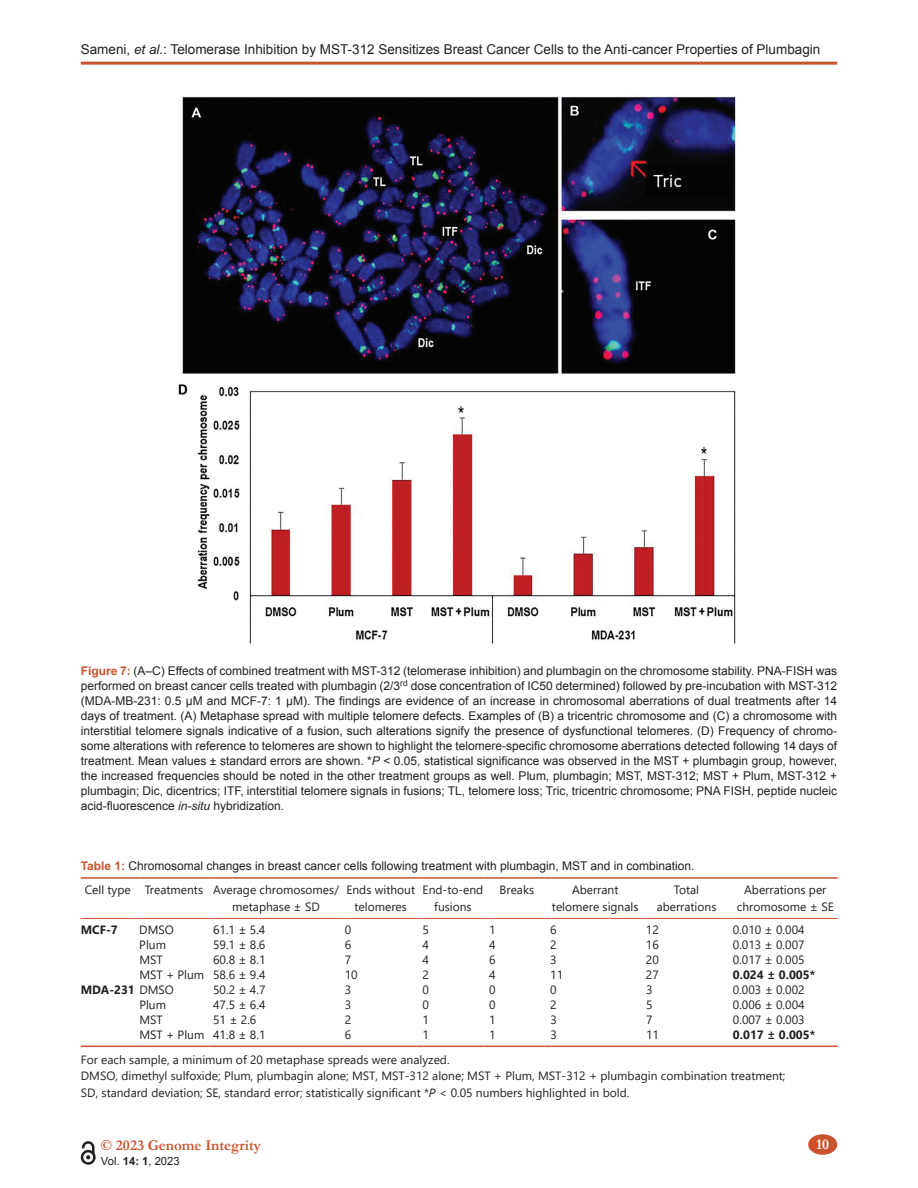
<style>
.page{position:relative;width:918px;height:1188px;background:#fff}
.page>*{position:absolute;margin:0;border:0;box-sizing:border-box;transform-origin:0 0}
.t1{font:700 15px "Garamond";color:#ca522c}
.t2{font:700 15px "Garamond";color:#fff}
.t3{font:13.5px "Arial";color:#231f20}
.t4{font:12px/15px "Arial";color:#231f20;text-align:justify}
.t5{font:12px/17.2px "Segoe UI";color:#231f20;text-align:center}
.t6{font:700 12px "Segoe UI";color:#231f20}
.t7{font:11.25px "Arial";color:#231f20}
.s1{font-style:italic}
.s2{font-weight:700;color:#ca522c}
.s3{font-weight:400}
.s4{font-weight:700}
</style>
<div class="page">
<hr style="left:81px;top:62px;width:756px;height:3px;background:#ca522c">
<svg style="left:81px;top:1141px;width:15px;height:24px"></svg>
<div style="left:808px;top:1134px;width:29px;height:21px;background:#ca522c;border-radius:50%"></div>
<img style="left:178px;top:95px;width:561px;height:549px">
<hr style="left:81px;top:1046px;width:54px;height:1px;background:#ca522c">
<hr style="left:139px;top:1046px;width:70px;height:1px;background:#ca522c">
<hr style="left:213px;top:1046px;width:126px;height:1px;background:#ca522c">
<hr style="left:345px;top:1046px;width:72px;height:1px;background:#ca522c">
<hr style="left:422px;top:1046px;width:62px;height:1px;background:#ca522c">
<hr style="left:489px;top:1046px;width:56px;height:1px;background:#ca522c">
<hr style="left:550px;top:1046px;width:90px;height:1px;background:#ca522c">
<hr style="left:646px;top:1046px;width:81px;height:1px;background:#ca522c">
<hr style="left:733px;top:1046px;width:105px;height:1px;background:#ca522c">
<hr style="left:81px;top:877px;width:54px;height:2px;background:#ca522c">
<hr style="left:139px;top:877px;width:70px;height:2px;background:#ca522c">
<hr style="left:213px;top:877px;width:126px;height:2px;background:#ca522c">
<svg style="left:339px;top:877px;width:6px;height:2px"></svg>
<hr style="left:345px;top:877px;width:72px;height:2px;background:#ca522c">
<hr style="left:422px;top:877px;width:62px;height:2px;background:#ca522c">
<hr style="left:489px;top:877px;width:56px;height:2px;background:#ca522c">
<hr style="left:550px;top:877px;width:90px;height:2px;background:#ca522c">
<svg style="left:640px;top:877px;width:6px;height:2px"></svg>
<hr style="left:646px;top:877px;width:81px;height:2px;background:#ca522c">
<svg style="left:727px;top:877px;width:6px;height:2px"></svg>
<hr style="left:733px;top:877px;width:105px;height:2px;background:#ca522c">
<hr style="left:81px;top:918px;width:54px;height:1px;background:#ca522c">
<hr style="left:139px;top:918px;width:70px;height:1px;background:#ca522c">
<hr style="left:213px;top:918px;width:126px;height:1px;background:#ca522c">
<hr style="left:345px;top:918px;width:72px;height:1px;background:#ca522c">
<hr style="left:422px;top:918px;width:62px;height:1px;background:#ca522c">
<hr style="left:489px;top:918px;width:56px;height:1px;background:#ca522c">
<hr style="left:550px;top:918px;width:90px;height:1px;background:#ca522c">
<hr style="left:646px;top:918px;width:81px;height:1px;background:#ca522c">
<hr style="left:733px;top:918px;width:105px;height:1px;background:#ca522c">
<p class="t3" style="left:81px;top:41px;width:741px">Sameni, <span class="s1">et al.</span>: Telomerase Inhibition by MST-312 Sensitizes Breast Cancer Cells to the Anti-cancer Properties of Plumbagin</p>
<p class="t4" style="left:81px;top:664px;width:758px"><span class="s2">Figure 7:</span> (A–C) Effects of combined treatment with MST-312 (telomerase inhibition) and plumbagin on the chromosome stability. PNA-FISH was performed on breast cancer cells treated with plumbagin (2/3<sup>rd</sup> dose concentration of IC50 determined) followed by pre-incubation with MST-312 (MDA-MB-231: 0.5 μM and MCF-7: 1 μM). The findings are evidence of an increase in chromosomal aberrations of dual treatments after 14 days of treatment. (A) Metaphase spread with multiple telomere defects. Examples of (B) a tricentric chromosome and (C) a chromosome with interstitial telomere signals indicative of a fusion, such alterations signify the presence of dysfunctional telomeres. (D) Frequency of chromo&shy;some alterations with reference to telomeres are shown to highlight the telomere-specific chromosome aberrations detected following 14 days of treatment. Mean values ± standard errors are shown. *<span class="s1">P</span> &lt; 0.05, statistical significance was observed in the MST + plumbagin group, however, the increased frequencies should be noted in the other treatment groups as well. Plum, plumbagin; MST, MST-312; MST + Plum, MST-312 + plumbagin; Dic, dicentrics; ITF, interstitial telomere signals in fusions; TL, telomere loss; Tric, tricentric chromosome; PNA FISH, peptide nucleic acid-fluorescence <span class="s1">in-situ</span> hybridization.</p>
<p class="t4" style="left:81px;top:858px;width:615px"><span class="s2">Table 1:</span> Chromosomal changes in breast cancer cells following treatment with plumbagin, MST and in combination.</p>
<p class="t5" style="left:232px;top:880px;width:108px;text-align:left;text-indent:-147px">Cell type Treatments Average chromosomes/ metaphase ± SD</p>
<p class="t5" style="left:346px;top:880px;width:70px">Ends without telomeres</p>
<p class="t5" style="left:423px;top:880px;width:62px">End-to-end fusions</p>
<p class="t5" style="left:500px;top:880px;width:36px">Breaks</p>
<p class="t5" style="left:552px;top:880px;width:88px">Aberrant telomere signals</p>
<p class="t5" style="left:657px;top:880px;width:61px">Total aberrations</p>
<p class="t5" style="left:737px;top:880px;width:98px">Aberrations per chromosome ± SE</p>
<p class="t6" style="left:81px;top:918px;width:38px">MCF-7</p>
<p class="t5" style="left:139px;top:920px;width:36px">DMSO</p>
<p class="t5" style="left:213px;top:920px;width:54px">61.1 ± 5.4</p>
<p class="t5" style="left:345px;top:920px;width:8px">0</p>
<p class="t5" style="left:422px;top:920px;width:8px">5</p>
<p class="t5" style="left:489px;top:920px;width:8px">1</p>
<p class="t5" style="left:550px;top:920px;width:8px">6</p>
<p class="t5" style="left:646px;top:920px;width:14px">12</p>
<p class="t5" style="left:733px;top:920px;width:73px">0.010 ± 0.004</p>
<p class="t5" style="left:139px;top:935px;width:28px">Plum</p>
<p class="t5" style="left:213px;top:935px;width:54px">59.1 ± 8.6</p>
<p class="t5" style="left:345px;top:935px;width:8px">6</p>
<p class="t5" style="left:423px;top:935px;width:8px">4</p>
<p class="t5" style="left:489px;top:935px;width:8px">4</p>
<p class="t5" style="left:550px;top:935px;width:8px">2</p>
<p class="t5" style="left:646px;top:935px;width:14px">16</p>
<p class="t5" style="left:733px;top:935px;width:73px">0.013 ± 0.007</p>
<p class="t5" style="left:139px;top:950px;width:25px">MST</p>
<p class="t5" style="left:213px;top:950px;width:54px">60.8 ± 8.1</p>
<p class="t5" style="left:345px;top:950px;width:8px">7</p>
<p class="t5" style="left:423px;top:950px;width:8px">4</p>
<p class="t5" style="left:489px;top:950px;width:8px">6</p>
<p class="t5" style="left:550px;top:950px;width:8px">3</p>
<p class="t5" style="left:646px;top:950px;width:14px">20</p>
<p class="t5" style="left:733px;top:950px;width:73px">0.017 ± 0.005</p>
<p class="t5" style="left:139px;top:965px;width:128px">MST + Plum 58.6 ± 9.4</p>
<p class="t5" style="left:345px;top:965px;width:14px">10</p>
<p class="t5" style="left:423px;top:965px;width:8px">2</p>
<p class="t5" style="left:489px;top:965px;width:8px">4</p>
<p class="t5" style="left:550px;top:965px;width:14px">11</p>
<p class="t5" style="left:646px;top:965px;width:14px">27</p>
<p class="t6" style="left:733px;top:963px;width:84px">0.024 ± 0.005*</p>
<p class="t6" style="left:81px;top:978px;width:95px">MDA-231 <span class="s3">DMSO</span></p>
<p class="t5" style="left:213px;top:980px;width:54px">50.2 ± 4.7</p>
<p class="t5" style="left:345px;top:980px;width:8px">3</p>
<p class="t5" style="left:423px;top:980px;width:8px">0</p>
<p class="t5" style="left:489px;top:980px;width:8px">0</p>
<p class="t5" style="left:550px;top:980px;width:8px">0</p>
<p class="t5" style="left:646px;top:980px;width:8px">3</p>
<p class="t5" style="left:733px;top:980px;width:73px">0.003 ± 0.002</p>
<p class="t5" style="left:139px;top:995px;width:28px">Plum</p>
<p class="t5" style="left:213px;top:995px;width:54px">47.5 ± 6.4</p>
<p class="t5" style="left:345px;top:995px;width:8px">3</p>
<p class="t5" style="left:423px;top:995px;width:8px">0</p>
<p class="t5" style="left:489px;top:995px;width:8px">0</p>
<p class="t5" style="left:550px;top:995px;width:8px">2</p>
<p class="t5" style="left:646px;top:995px;width:8px">5</p>
<p class="t5" style="left:733px;top:995px;width:73px">0.006 ± 0.004</p>
<p class="t5" style="left:139px;top:1010px;width:25px">MST</p>
<p class="t5" style="left:213px;top:1010px;width:45px">51 ± 2.6</p>
<p class="t5" style="left:345px;top:1010px;width:8px">2</p>
<p class="t5" style="left:423px;top:1010px;width:8px">1</p>
<p class="t5" style="left:489px;top:1010px;width:8px">1</p>
<p class="t5" style="left:550px;top:1010px;width:8px">3</p>
<p class="t5" style="left:646px;top:1010px;width:8px">7</p>
<p class="t5" style="left:733px;top:1010px;width:73px">0.007 ± 0.003</p>
<p class="t5" style="left:139px;top:1025px;width:128px">MST + Plum 41.8 ± 8.1</p>
<p class="t5" style="left:345px;top:1025px;width:8px">6</p>
<p class="t5" style="left:423px;top:1025px;width:8px">1</p>
<p class="t5" style="left:489px;top:1025px;width:8px">1</p>
<p class="t5" style="left:550px;top:1025px;width:8px">3</p>
<p class="t5" style="left:646px;top:1025px;width:14px">11</p>
<p class="t6" style="left:733px;top:1023px;width:84px">0.017 ± 0.005*</p>
<p class="t5" style="left:81px;top:1050px;width:706px;line-height:16.5px;text-align:left">For each sample, a minimum of 20 metaphase spreads were analyzed.<br>DMSO, dimethyl sulfoxide; Plum, plumbagin alone; MST, MST-312 alone; MST + Plum, MST-312 + plumbagin combination treatment;<br>SD, standard deviation; SE, standard error; statistically significant *<span class="s1">P</span> &lt; 0.05 numbers highlighted in bold.</p>
<p class="t1" style="left:101px;top:1135px;width:161px">© 2023 Genome Integrity</p>
<p class="t7" style="left:101px;top:1153px;width:80px">Vol. <span class="s4">14: 1</span>, 2023</p>
<p class="t2" style="left:816px;top:1134px;width:14px">10</p>
</div>
